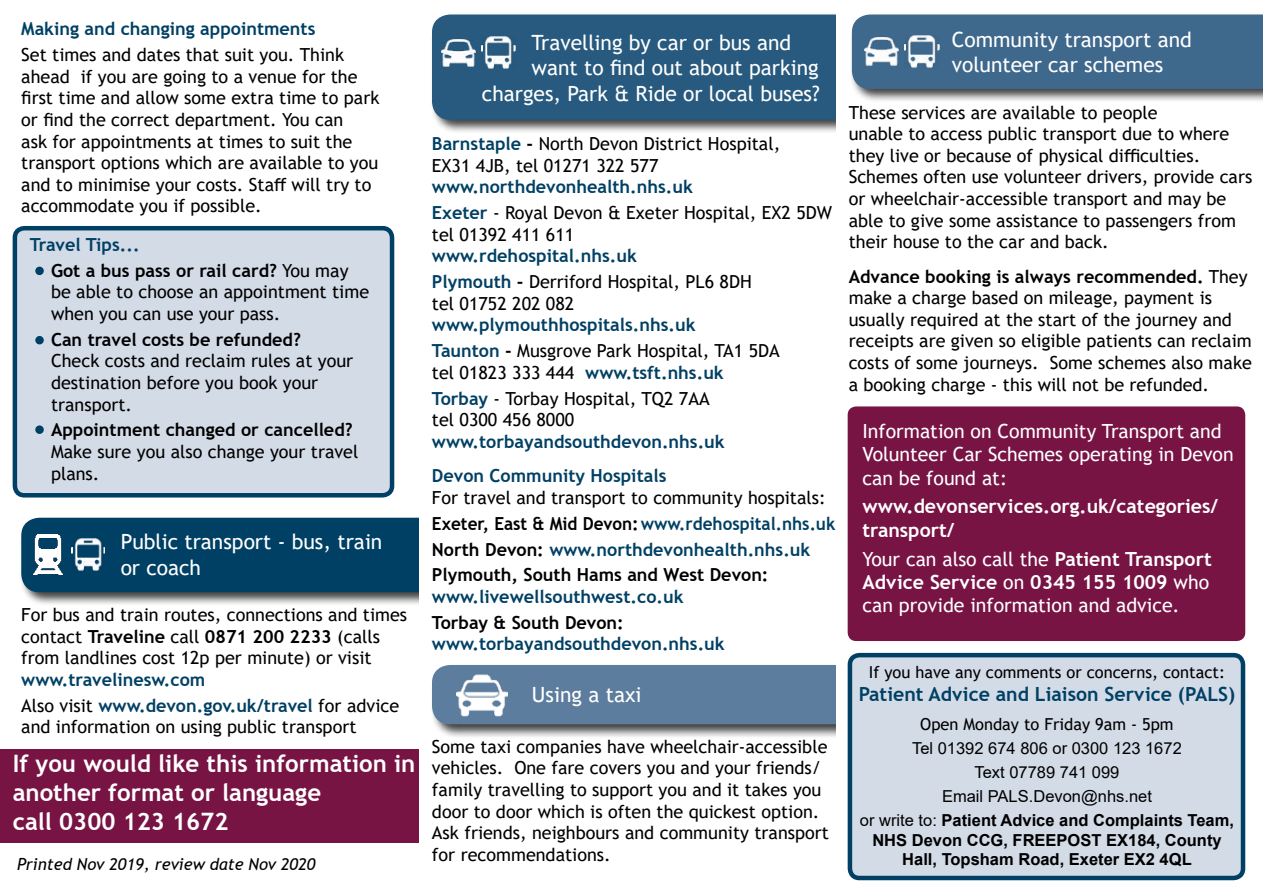
<style>
.page{position:relative;width:1263px;height:893px;background:#fff}
.page>*{position:absolute;margin:0;border:0;box-sizing:border-box;transform-origin:0 0}
.t1{font:700 24px/28.8px "Trebuchet MS";color:#fff}
.t2{font:21px/25.2px "Trebuchet MS";color:#fff}
.t3{font:19.5px/23.4px "Trebuchet MS";color:#fff}
.t4{font:700 19.5px/23.4px "Trebuchet MS";color:#fff}
.t5{font:700 19.5px "Trebuchet MS";color:#004064}
.t6{font:18px/21.6px "Trebuchet MS";color:#000}
.t7{font:700 18px/25.8px "Trebuchet MS";color:#004064}
.t8{font:700 18px/25.8px "Trebuchet MS";color:#000;scale:.95 1}
.t9{font:700 18px/25.8px "Trebuchet MS";color:#000}
.t10{font:16.5px/24px "Arial";color:#000;text-align:center}
.t11{font:16.5px "Trebuchet MS";color:#000}
.t12{font:700 16.5px/19.8px "Arial";color:#000;text-align:center}
.t13{font:italic 16.5px "Trebuchet MS";color:#000}
.s1{color:#004064}
.s2{font-weight:400}
.s3{font-weight:700}
.s4{font-weight:400;color:#000}
.s5{font-weight:700;color:#004064}
.s6{color:#000}
</style>
<div class="page">
<div style="left:430px;top:663px;width:444px;height:75px;background:#000;opacity:.75"></div>
<div style="left:432px;top:665px;width:427px;height:59px;background:#5c7d9e;border-radius:18px"></div>
<div style="left:836px;top:643px;width:36px;height:111px;background:#fff"></div>
<div style="left:850px;top:655px;width:393px;height:223px;background:#d3dbe7;border-radius:9px"></div>
<div style="left:848px;top:653px;width:397px;height:227px;border:4px solid #004064;border-radius:9px"></div>
<div style="left:0;top:749px;width:419px;height:94px;background:#781444"></div>
<div style="left:15px;top:228px;width:377px;height:267px;background:#d3dbe7;border-radius:9px"></div>
<div style="left:13px;top:226px;width:381px;height:271px;border:4px solid #004064;border-radius:9px"></div>
<div style="left:19px;top:516px;width:442px;height:90px;background:#000;opacity:.75"></div>
<div style="left:21px;top:518px;width:425px;height:74px;background:#004064;border-radius:18px"></div>
<img style="left:71px;top:538px;width:34px;height:33px">
<img style="left:33px;top:535px;width:30px;height:39px">
<div style="left:419px;top:480px;width:66px;height:147px;background:#fff"></div>
<div style="left:430px;top:12px;width:441px;height:122px;background:#000;opacity:.75"></div>
<div style="left:432px;top:15px;width:425px;height:105px;background:#275a7e;border-radius:18px"></div>
<img style="left:482px;top:36px;width:33px;height:32px">
<img style="left:441px;top:39px;width:34px;height:28px">
<div style="left:836px;top:0;width:47px;height:152px;background:#fff"></div>
<img style="left:456px;top:674px;width:51px;height:43px">
<div style="left:850px;top:12px;width:413px;height:91px;background:#000;opacity:.75"></div>
<div style="left:852px;top:15px;width:411px;height:74px;background:#3e688c"></div>
<img style="left:905px;top:36px;width:34px;height:32px">
<img style="left:865px;top:38px;width:34px;height:28px">
<div style="left:848px;top:406px;width:397px;height:235px;background:#781444;border-radius:9px"></div>
<div style="left:35px;top:425px;width:9px;height:9px;background:#004064;border-radius:50%"></div>
<div style="left:35px;top:336px;width:9px;height:8px;background:#004064;border-radius:50%"></div>
<div style="left:35px;top:267px;width:9px;height:8px;background:#004064;border-radius:50%"></div>
<p class="t7" style="left:21px;top:16px;width:296px">Making and changing appointments</p>
<p class="t6" style="left:21px;top:44px;width:360px">Set times and dates that suit you. Think ahead if you are going to a venue for the first time and allow some extra time to park or find the correct department. You can<br>ask for appointments at times to suit the transport options which are available to you and to minimise your costs. Staff will try to accommodate you if possible.</p>
<p class="t9" style="left:51px;top:232px;width:299px;text-indent:-21px"><span class="s1">Travel Tips...<br></span>Got a bus pass or rail card? <span class="s2">You may</span></p>
<p class="t6" style="left:51px;top:281px;width:320px">be able to choose an appointment time when you can use your pass.</p>
<p class="t9" style="left:51px;top:327px;width:251px">Can travel costs be refunded?</p>
<p class="t6" style="left:51px;top:350px;width:304px">Check costs and reclaim rules at your destination before you book your transport.</p>
<p class="t9" style="left:51px;top:417px;width:303px">Appointment changed or cancelled?</p>
<p class="t6" style="left:51px;top:441px;width:309px">Make sure you also change your travel plans.</p>
<p class="t2" style="left:121px;top:529px;width:263px">Public transport - bus, train or coach</p>
<p class="t6" style="left:21px;top:604px;width:387px">For bus and train routes, connections and times contact <span class="s3">Traveline</span> call <span class="s3">0871 200 2233</span> (calls from landlines cost 12p per minute) or visit</p>
<p class="t7" style="left:21px;top:666px;width:379px">www.travelinesw.com<br><span class="s4">Also visit</span> www.devon.gov.uk/travel <span class="s4">for advice</span></p>
<p class="t6" style="left:21px;top:716px;width:337px">and information on using public transport</p>
<h1 class="t1" style="left:13px;top:750px;width:404px">If you would like this information in another format or language<br>call 0300 123 1672</h1>
<p class="t13" style="left:17px;top:854px;width:300px">Printed Nov 2019, review date Nov 2020</p>
<p class="t2" style="left:531px;top:30px;width:261px">Travelling by car or bus and</p>
<p class="t2" style="left:531px;top:55px;width:289px">want to find out about parking</p>
<p class="t2" style="left:482px;top:81px;width:339px">charges, Park &amp; Ride or local buses?</p>
<p class="t6" style="left:432px;top:133px;width:350px"><span class="s5">Barnstaple</span> <span class="s3">-</span> North Devon District Hospital,<br>EX31 4JB, tel 01271 322 577</p>
<p class="t7" style="left:432px;top:174px;width:402px">www.northdevonhealth.nhs.uk<br>Exeter <span class="s4">- Royal Devon &amp; Exeter Hospital, EX2 5DW</span></p>
<p class="t6" style="left:432px;top:223px;width:144px">tel 01392 411 611</p>
<p class="t7" style="left:432px;top:243px;width:321px">www.rdehospital.nhs.uk<br>Plymouth <span class="s6">-</span> <span class="s4">Derriford Hospital, PL6 8DH</span></p>
<p class="t6" style="left:432px;top:292px;width:144px">tel 01752 202 082</p>
<p class="t7" style="left:432px;top:312px;width:349px">www.plymouthhospitals.nhs.uk<br>Taunton <span class="s6">-</span> <span class="s4">Musgrove Park Hospital, TA1 5DA</span></p>
<p class="t6" style="left:432px;top:359px;width:293px;line-height:25.8px">tel 01823 333 444 <span class="s5">www.tsft.nhs.uk<br>Torbay</span> - Torbay Hospital, TQ2 7AA</p>
<p class="t6" style="left:432px;top:409px;width:144px">tel 0300 456 8000</p>
<p class="t7" style="left:432px;top:424px;width:294px;line-height:34.3px">www.torbayandsouthdevon.nhs.uk<br>Devon Community Hospitals</p>
<p class="t8" style="left:432px;top:485px;width:426px"><span class="s2">For travel and transport to community hospitals:<br></span>Exeter, East &amp; Mid Devon:<span class="s1">www.rdehospital.nhs.uk </span>North Devon: <span class="s1">www.northdevonhealth.nhs.uk </span>Plymouth, South Hams and West Devon:</p>
<p class="t7" style="left:432px;top:584px;width:253px">www.livewellsouthwest.co.uk</p>
<p class="t9" style="left:432px;top:610px;width:193px">Torbay &amp; South Devon:</p>
<p class="t7" style="left:432px;top:631px;width:294px">www.torbayandsouthdevon.nhs.uk</p>
<p class="t2" style="left:532px;top:682px;width:111px">Using a taxi</p>
<p class="t6" style="left:432px;top:735px;width:398px">Some taxi companies have wheelchair-accessible vehicles. One fare covers you and your friends/ family travelling to support you and it takes you door to door which is often the quickest option.<br>Ask friends, neighbours and community transport for recommendations.</p>
<p class="t2" style="left:952px;top:27px;width:242px">Community transport and volunteer car schemes</p>
<p class="t6" style="left:849px;top:101px;width:405px">These services are available to people<br>unable to access public transport due to where they live or because of physical difficulties.<br>Schemes often use volunteer drivers, provide cars or wheelchair-accessible transport and may be able to give some assistance to passengers from their house to the car and back.</p>
<p class="t6" style="left:849px;top:265px;width:405px"><span class="s3">Advance booking is always recommended.</span> They make a charge based on mileage, payment is usually required at the start of the journey and receipts are given so eligible patients can reclaim costs of some journeys. Some schemes also make a booking charge - this will not be refunded.</p>
<p class="t3" style="left:862px;top:419px;width:373px">Information on Community Transport and<br>Volunteer Car Schemes operating in Devon can be found at:</p>
<p class="t4" style="left:862px;top:495px;width:357px">www.devonservices.org.uk/categories/ transport/</p>
<p class="t3" style="left:862px;top:547px;width:351px">Your can also call the <span class="s3">Patient Transport<br>Advice Service</span> on <span class="s3">0345 155 1009</span> who can provide information and advice.</p>
<p class="t11" style="left:869px;top:662px;width:358px">If you have any comments or concerns, contact:</p>
<p class="t5" style="left:859px;top:682px;width:378px">Patient Advice and Liaison Service (PALS)</p>
<p class="t11" style="left:920px;top:713px;width:255px">Open Monday to Friday 9am - 5pm</p>
<p class="t10" style="left:860px;top:736px;width:376px">Tel 01392 674 806 or 0300 123 1672<br>Text 07789 741 099<br>Email PALS.Devon@nhs.net<br>or write to: <span class="s3">Patient Advice and Complaints Team,</span></p>
<p class="t12" style="left:872px;top:830px;width:351px">NHS Devon CCG, FREEPOST EX184, County<br>Hall, Topsham Road, Exeter EX2 4QL</p>
</div>
